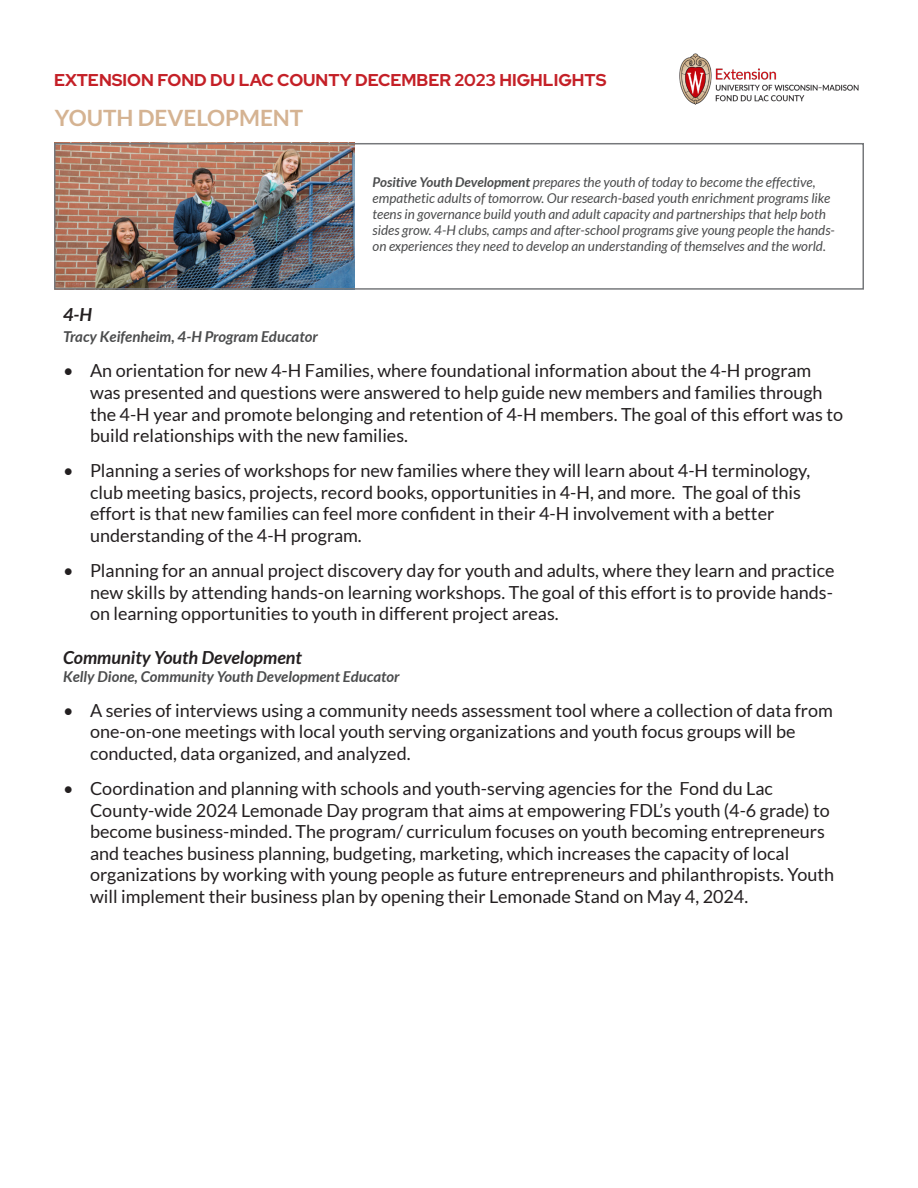
<style>
.page{position:relative;width:918px;height:1188px;background:#fff}
.page>*{position:absolute;margin:0;border:0;box-sizing:border-box;transform-origin:0 0}
.t1{font:700 22.5px "Lato";color:#d5b392}
.t2{font:18px/21.6px "Lato";color:#231f20}
.t3{font:italic 700 18px "Lato";color:#231f20}
.t4{font:700 17.1px "Red Hat Display";color:#c42027}
.t5{font:italic 700 15px "Lato";color:#4b4c4d}
.t6{font:italic 13.5px/16.2px "Lato";color:#4b4c4d}
.s1{font-weight:700}
</style>
<div class="page">
<img style="left:680px;top:54px;width:179px;height:51px">
<img style="left:57px;top:146px;width:297px;height:141px">
<div style="left:54px;top:143px;width:810px;height:147px;border:2px solid #76787b"></div>
<p class="t4" style="left:54px;top:69px;width:554px">EXTENSION FOND DU LAC COUNTY DECEMBER 2023 HIGHLIGHTS</p>
<p class="t1" style="left:55px;top:104px;width:250px">YOUTH DEVELOPMENT</p>
<p class="t6" style="left:373px;top:174px;width:464px"><span class="s1">Positive Youth Development</span> prepares the youth of today to become the effective, empathetic adults of tomorrow. Our research-based youth enrichment programs like teens in governance build youth and adult capacity and partnerships that help both sides grow. 4-H clubs, camps and after-school programs give young people the hands&shy;on experiences they need to develop an understanding of themselves and the world.</p>
<p class="t3" style="left:63px;top:304px;width:30px">4-H</p>
<p class="t5" style="left:63px;top:328px;width:256px">Tracy Keifenheim, 4-H Program Educator</p>
<p class="t2" style="left:90px;top:360px;width:755px;text-indent:-27px">• An orientation for new 4-H Families, where foundational information about the 4-H program was presented and questions were answered to help guide new members and families through the 4-H year and promote belonging and retention of 4-H members. The goal of this effort was to build relationships with the new families.</p>
<p class="t2" style="left:90px;top:460px;width:722px;text-indent:-27px">• Planning a series of workshops for new families where they will learn about 4-H terminology, club meeting basics, projects, record books, opportunities in 4-H, and more. The goal of this effort is that new families can feel more confident in their 4-H involvement with a better understanding of the 4-H program.</p>
<p class="t2" style="left:90px;top:560px;width:746px;text-align:justify;text-indent:-27px">• Planning for an annual project discovery day for youth and adults, where they learn and practice new skills by attending hands-on learning workshops. The goal of this effort is to provide hands&shy;on learning opportunities to youth in different project areas.</p>
<p class="t3" style="left:63px;top:647px;width:240px">Community Youth Development</p>
<p class="t5" style="left:63px;top:667px;width:338px">Kelly Dione, Community Youth Development Educator</p>
<p class="t2" style="left:90px;top:699px;width:744px;text-indent:-27px">• A series of interviews using a community needs assessment tool where a collection of data from one-on-one meetings with local youth serving organizations and youth focus groups will be conducted, data organized, and analyzed.</p>
<p class="t2" style="left:90px;top:777px;width:746px;text-indent:-27px">• Coordination and planning with schools and youth-serving agencies for the Fond du Lac County-wide 2024 Lemonade Day program that aims at empowering FDL’s youth (4-6 grade) to become business-minded. The program/ curriculum focuses on youth becoming entrepreneurs and teaches business planning, budgeting, marketing, which increases the capacity of local organizations by working with young people as future entrepreneurs and philanthropists. Youth will implement their business plan by opening their Lemonade Stand on May 4, 2024.</p>
</div>
